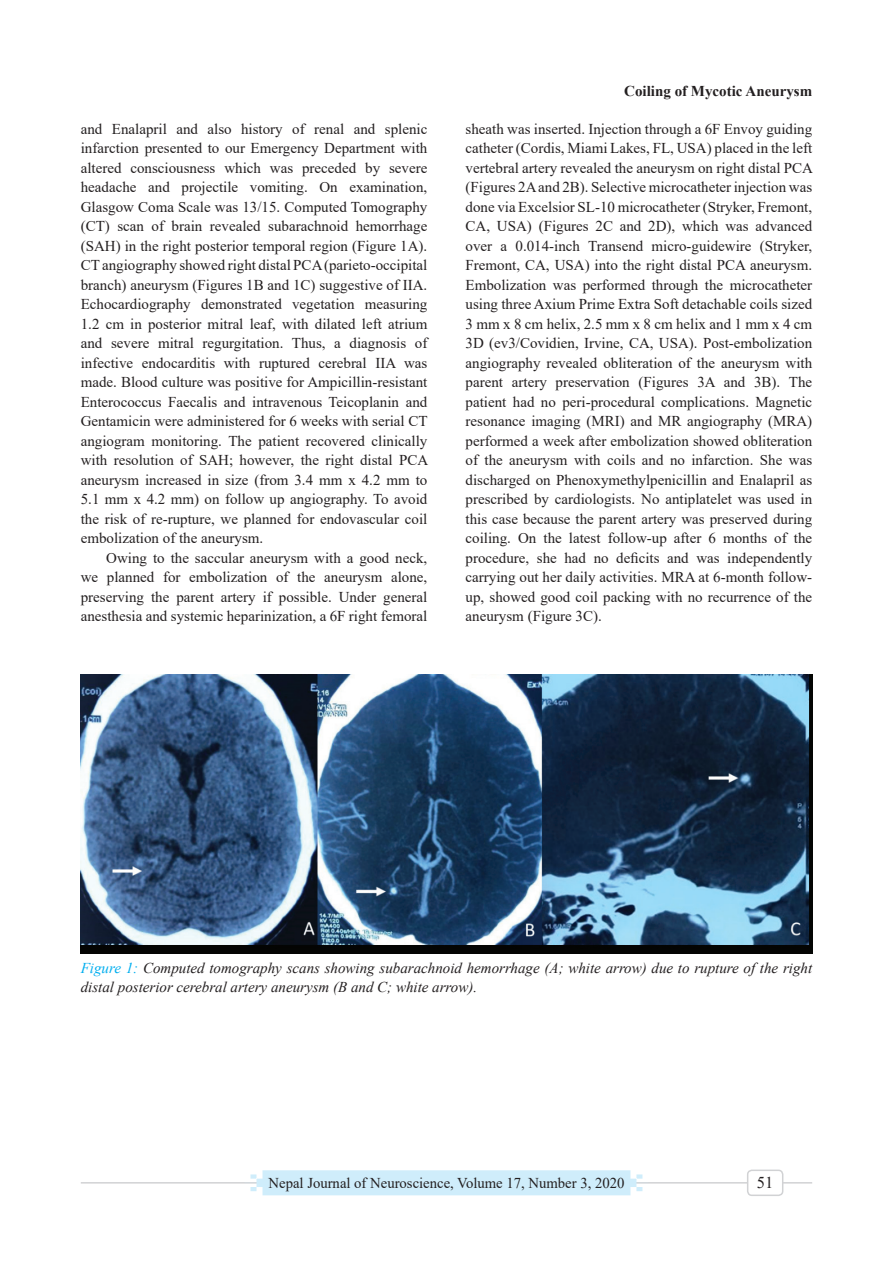
<style>
.page{position:relative;width:893px;height:1263px;background:#fff}
.page>*{position:absolute;margin:0;border:0;box-sizing:border-box;transform-origin:0 0}
.t1{font:16.5px "Times New Roman";color:#231f20}
.t2{font:15px/19.5px "Times New Roman";color:#231f20;text-align:justify}
.t3{font:italic 15px/19.5px "Times New Roman";color:#231f20}
.t4{font:700 15px "Times New Roman";color:#231f20}
.s1{color:#00aeef}
</style>
<div class="page">
<hr style="left:81px;top:1182px;width:731px;height:1px;background:#d1d2d4">
<svg style="left:244px;top:1170px;width:404px;height:25px;background:#d2eefb"></svg>
<div style="left:748px;top:1170px;width:35px;height:25px;background:#fff;border-radius:4px"></div>
<div style="left:747px;top:1169px;width:36px;height:27px;border:2px solid #d1d2d4;border-radius:4px"></div>
<img style="left:81px;top:675px;width:731px;height:279px">
<p class="t2" style="left:81px;top:118px;width:349px">and Enalapril and also history of renal and splenic infarction presented to our Emergency Department with altered consciousness which was preceded by severe headache and projectile vomiting. On examination, Glasgow Coma Scale was 13/15. Computed Tomography (CT) scan of brain revealed subarachnoid hemorrhage (SAH) in the right posterior temporal region (Figure 1A).<br>CT angiography showed right distal PCA (parieto-occipital branch) aneurysm (Figures 1B and 1C) suggestive of IIA.<br>Echocardiography demonstrated vegetation measuring 1.2 cm in posterior mitral leaf, with dilated left atrium and severe mitral regurgitation. Thus, a diagnosis of infective endocarditis with ruptured cerebral IIA was made. Blood culture was positive for Ampicillin-resistant Enterococcus Faecalis and intravenous Teicoplanin and Gentamicin were administered for 6 weeks with serial CT angiogram monitoring. The patient recovered clinically with resolution of SAH; however, the right distal PCA aneurysm increased in size (from 3.4 mm x 4.2 mm to 5.1 mm x 4.2 mm) on follow up angiography. To avoid the risk of re-rupture, we planned for endovascular coil embolization of the aneurysm.</p>
<p class="t2" style="left:81px;top:547px;width:348px;text-indent:26px">Owing to the saccular aneurysm with a good neck, we planned for embolization of the aneurysm alone, preserving the parent artery if possible. Under general anesthesia and systemic heparinization, a 6F right femoral</p>
<p class="t4" style="left:624px;top:80px;width:189px">Coiling of Mycotic Aneurysm</p>
<p class="t2" style="left:466px;top:118px;width:349px">sheath was inserted. Injection through a 6F Envoy guiding catheter (Cordis, Miami Lakes, FL, USA) placed in the left vertebral artery revealed the aneurysm on right distal PCA (Figures 2A and 2B). Selective microcatheter injection was done via Excelsior SL-10 microcatheter (Stryker, Fremont, CA, USA) (Figures 2C and 2D), which was advanced over a 0.014-inch Transend micro-guidewire (Stryker, Fremont, CA, USA) into the right distal PCA aneurysm.<br>Embolization was performed through the microcatheter using three Axium Prime Extra Soft detachable coils sized 3 mm x 8 cm helix, 2.5 mm x 8 cm helix and 1 mm x 4 cm 3D (ev3/Covidien, Irvine, CA, USA). Post-embolization angiography revealed obliteration of the aneurysm with parent artery preservation (Figures 3A and 3B). The patient had no peri-procedural complications. Magnetic resonance imaging (MRI) and MR angiography (MRA) performed a week after embolization showed obliteration of the aneurysm with coils and no infarction. She was discharged on Phenoxymethylpenicillin and Enalapril as prescribed by cardiologists. No antiplatelet was used in this case because the parent artery was preserved during coiling. On the latest follow-up after 6 months of the procedure, she had no deficits and was independently carrying out her daily activities. MRA at 6-month follow&shy;up, showed good coil packing with no recurrence of the aneurysm (Figure 3C).</p>
<p class="t3" style="left:81px;top:957px;width:733px"><span class="s1">Figure 1:</span> Computed tomography scans showing subarachnoid hemorrhage (A; white arrow) due to rupture of the right distal posterior cerebral artery aneurysm (B and C; white arrow).</p>
<p class="t2" style="left:269px;top:1173px;width:357px">Nepal Journal of Neuroscience, Volume 17, Number 3, 2020</p>
<p class="t1" style="left:757px;top:1171px;width:18px">51</p>
</div>
